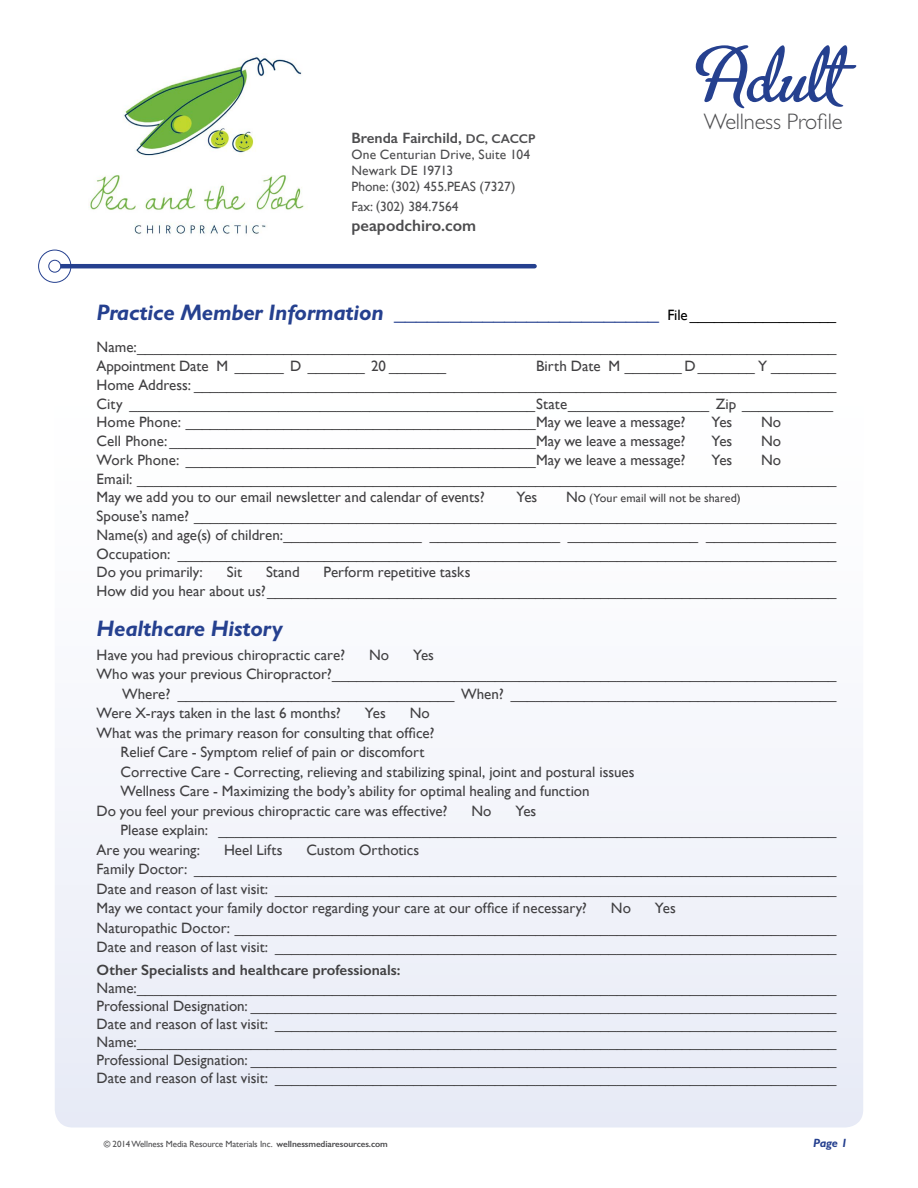
<style>
.page{position:relative;width:918px;height:1188px;background:#fff}
.page>*{position:absolute;margin:0;border:0;box-sizing:border-box;transform-origin:0 0}
.t1{font:87.15px "Metro Script";color:#25408f}
.t2{font:italic 700 22.5px "Gill Sans";letter-spacing:-.01em;color:#25408f}
.t3{font:300 22.5px "Gill Sans";letter-spacing:-.01em;color:#4d4d4f}
.t4{font:600 16.5px "Gill Sans";color:#4d4d4f}
.t5{font:15px/18.8px "Gill Sans";color:#414042}
.t6{font:600 15px "Gill Sans";color:#414042}
.t7{font:600 15px "Gill Sans";color:#4d4d4f}
.t8{font:13.5px/16.2px "Gill Sans";color:#4d4d4f}
.t9{font:12px "Gill Sans";letter-spacing:.005em;color:#414042}
.t10{font:italic 700 12px "Gill Sans";color:#25408f}
.t11{font:9px "Gill Sans";letter-spacing:-.01em;color:#4d4d4f}
.s1{font-size:12.75px}
.s2{font-weight:400;font-style:normal;font-size:15px;color:#000}
.s3{font-size:15px}
.s4{font-weight:600}
</style>
<div class="page">
<div style="left:55px;top:773px;width:808px;height:355px;background:#eef1f9"></div>
<div style="left:38px;top:250px;width:33px;height:33px;border:1px solid #25408f;border-radius:50%"></div>
<hr style="left:61px;top:264px;width:474px;height:4px;background:#25408f">
<div style="left:48px;top:260px;width:13px;height:13px;border:1px solid #25408f;border-radius:50%"></div>
<img style="left:89px;top:57px;width:215px;height:177px">
<p class="t7" style="left:351px;top:129px;width:186px">Brenda Fairchild, <span class="s1">DC, CACCP</span></p>
<p class="t8" style="left:351px;top:146px;width:180px">One Centurian Drive, Suite 104<br>Newark DE 19713<br>Phone: (302) 455.PEAS (7327)</p>
<p class="t8" style="left:351px;top:198px;width:109px">Fax: (302) 384.7564</p>
<p class="t4" style="left:351px;top:215px;width:126px">peapodchiro.com</p>
<h1 class="t1" style="left:700px;top:29px;width:159px">Adult</h1>
<h2 class="t3" style="left:704px;top:109px;width:140px">Wellness Profile</h2>
<h2 class="t2" style="left:97px;top:300px;width:741px">Practice Member Information ________________________ <span class="s2">File __________________</span></h2>
<p class="t5" style="left:97px;top:338px;width:741px">Name:______________________________________________________________________________________<br>Appointment Date M ______ D _______ 20 _______</p>
<p class="t5" style="left:97px;top:356px;width:741px;text-indent:439px">Birth Date M _______ D_______ Y ________ Home Address: _______________________________________________________________________________ City _________________________________________________State_________________ Zip ___________ Home Phone: ___________________________________________May we leave a message?</p>
<p class="t5" style="left:712px;top:413px;width:22px">Yes</p>
<p class="t5" style="left:761px;top:413px;width:22px">No</p>
<p class="t5" style="left:97px;top:431px;width:591px">Cell Phone: _____________________________________________May we leave a message?</p>
<p class="t5" style="left:712px;top:431px;width:22px">Yes</p>
<p class="t5" style="left:761px;top:431px;width:22px">No</p>
<p class="t5" style="left:97px;top:450px;width:591px">Work Phone: ___________________________________________May we leave a message?</p>
<p class="t5" style="left:712px;top:450px;width:22px">Yes</p>
<p class="t5" style="left:97px;top:450px;width:741px;text-indent:664px">No<br>Email: ______________________________________________________________________________________<br>May we add you to our email newsletter and calendar of events?</p>
<p class="t5" style="left:517px;top:488px;width:22px">Yes</p>
<p class="t9" style="left:566px;top:491px;width:176px"><span class="s3">No</span> (Your email will not be shared)</p>
<p class="t5" style="left:97px;top:506px;width:741px;text-align:justify">Spouse’s name? _______________________________________________________________________________ Name(s) and age(s) of children:_________________ ________________ ________________ ________________ Occupation: _________________________________________________________________________________ Do you primarily:</p>
<p class="t5" style="left:97px;top:563px;width:741px;text-indent:227px">Perform repetitive tasks<br>How did you hear about us?______________________________________________________________________</p>
<p class="t5" style="left:227px;top:563px;width:17px">Sit</p>
<p class="t5" style="left:266px;top:563px;width:35px">Stand</p>
<h2 class="t2" style="left:97px;top:615px;width:188px">Healthcare History</h2>
<p class="t5" style="left:97px;top:645px;width:250px">Have you had previous chiropractic care?</p>
<p class="t5" style="left:369px;top:645px;width:22px">No</p>
<p class="t5" style="left:413px;top:645px;width:22px">Yes</p>
<p class="t5" style="left:97px;top:665px;width:741px">Who was your previous Chiropractor?______________________________________________________________</p>
<p class="t5" style="left:122px;top:684px;width:716px">Where? __________________________________ When? ________________________________________</p>
<p class="t5" style="left:97px;top:704px;width:246px">Were X-rays taken in the last 6 months?</p>
<p class="t5" style="left:365px;top:704px;width:22px">Yes</p>
<p class="t5" style="left:410px;top:704px;width:22px">No</p>
<p class="t5" style="left:97px;top:723px;width:340px">What was the primary reason for consulting that office?</p>
<p class="t5" style="left:121px;top:743px;width:305px">Relief Care - Symptom relief of pain or discomfort</p>
<p class="t5" style="left:121px;top:762px;width:515px">Corrective Care - Correcting, relieving and stabilizing spinal, joint and postural issues</p>
<p class="t5" style="left:121px;top:782px;width:471px">Wellness Care - Maximizing the body’s ability for optimal healing and function</p>
<p class="t5" style="left:97px;top:801px;width:352px">Do you feel your previous chiropractic care was effective?</p>
<p class="t5" style="left:471px;top:801px;width:22px">No</p>
<p class="t5" style="left:515px;top:801px;width:22px">Yes</p>
<p class="t5" style="left:121px;top:821px;width:717px">Please explain: ____________________________________________________________________________</p>
<p class="t5" style="left:97px;top:840px;width:105px">Are you wearing:</p>
<p class="t5" style="left:224px;top:840px;width:60px">Heel Lifts</p>
<p class="t5" style="left:97px;top:840px;width:741px;line-height:19.5px;text-indent:210px">Custom Orthotics<br>Family Doctor: _______________________________________________________________________________ Date and reason of last visit: _____________________________________________________________________ May we contact your family doctor regarding your care at our office if necessary?</p>
<p class="t5" style="left:97px;top:898px;width:741px;line-height:19.5px;text-indent:558px">Yes<br>Naturopathic Doctor: __________________________________________________________________________<br>Date and reason of last visit: _____________________________________________________________________</p>
<p class="t6" style="left:97px;top:961px;width:306px">Other Specialists and healthcare professionals:</p>
<p class="t5" style="left:97px;top:979px;width:741px;line-height:18px;text-align:justify">Name:______________________________________________________________________________________ Professional Designation: ________________________________________________________________________ Date and reason of last visit: _____________________________________________________________________ Name:______________________________________________________________________________________ Professional Designation: ________________________________________________________________________ Date and reason of last visit: _____________________________________________________________________</p>
<p class="t5" style="left:611px;top:899px;width:22px">No</p>
<p class="t11" style="left:104px;top:1139px;width:286px">© 2014 Wellness Media Resource Materials Inc. <span class="s4">wellnessmediaresources.com</span></p>
<p class="t10" style="left:813px;top:1136px;width:36px">Page 1</p>
</div>
